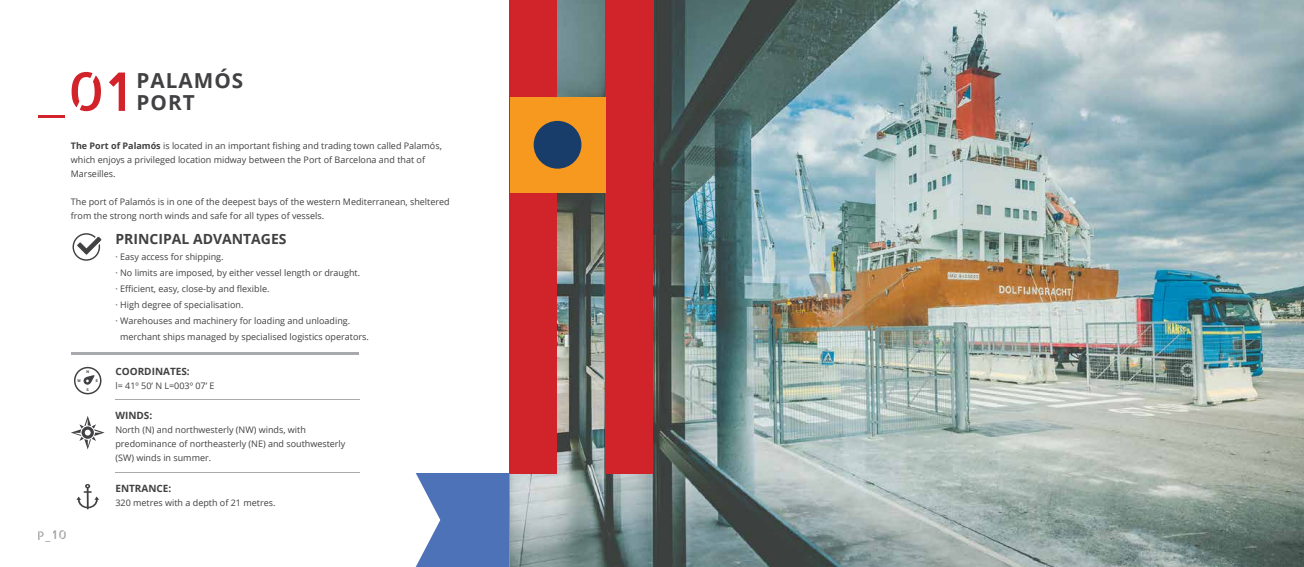
<style>
.page{position:relative;width:1304px;height:567px;background:#fff}
.page>*{position:absolute;margin:0;border:0;box-sizing:border-box;transform-origin:0 0}
.t1{font:53.3px "Allerta Stencil";color:#d2232a}
.t2{font:700 20.7px "Open Sans";letter-spacing:.05em;color:#414042}
.t3{font:700 14px "Open Sans";color:#414042}
.t4{font:12px "Allerta Stencil";color:#696869}
.t5{font:700 10px "Open Sans";color:#414042}
.t6{font:9px/14px "Open Sans";color:#414042}
.t7{font:700 3.8px "Roboto";color:#414042}
.s1{font-family:"Myriad Pro"}
.s2{font-weight:700}
.s3{font-family:"Open Sans";font-weight:700}
</style>
<div class="page">
<hr style="left:71px;top:352px;width:288px;height:3px;background:#a7a9ac">
<hr style="left:115px;top:400px;width:245px;height:1px;background:#a7a9ac">
<hr style="left:115px;top:473px;width:245px;height:1px;background:#a7a9ac">
<svg style="left:71px;top:416px;width:34px;height:33px"></svg>
<svg style="left:76px;top:484px;width:23px;height:25px"></svg>
<img style="left:511px;top:0;width:793px;height:567px">
<div style="left:74px;top:367px;width:27px;height:27px;border:1px solid #414042;border-radius:50%"></div>
<svg style="left:83px;top:375px;width:12px;height:10px"></svg>
<div style="left:73px;top:233px;width:27px;height:28px;border:1px solid #414042;border-radius:50%"></div>
<svg style="left:74px;top:233px;width:28px;height:25px"></svg>
<div style="left:510px;top:0;width:47px;height:473px;background:#d0232a"></div>
<div style="left:605px;top:0;width:47px;height:473px;background:#d0232a"></div>
<svg style="left:416px;top:473px;width:95px;height:94px;background:#6584c0"></svg>
<div style="left:510px;top:97px;width:95px;height:96px;background:#f8991f"></div>
<div style="left:534px;top:121px;width:47px;height:48px;background:#193d6a;border-radius:50%"></div>
<h1 class="t1" style="left:38px;top:56px;width:92px"><span class="s1">_</span>01</h1>
<h2 class="t2" style="left:137px;top:65px;width:108px">PALAMÓS</h2>
<h2 class="t2" style="left:137px;top:88px;width:60px">PORT</h2>
<p class="t6" style="left:71px;top:139px;width:373px"><span class="s2">The Port of Palamós</span> is located in an important fishing and trading town called Palamós, which enjoys a privileged location midway between the Port of Barcelona and that of<br>Marseilles.</p>
<p class="t6" style="left:71px;top:195px;width:380px">The port of Palamós is in one of the deepest bays of the western Mediterranean, sheltered from the strong north winds and safe for all types of vessels.</p>
<p class="t7" style="left:86px;top:369px;width:4px">N</p>
<p class="t7" style="left:87px;top:387px;width:4px">S</p>
<p class="t7" style="left:78px;top:378px;width:5px">W</p>
<p class="t7" style="left:96px;top:378px;width:4px">E</p>
<h3 class="t4" style="left:38px;top:527px;width:31px">P<span class="s3">_</span> 10</h3>
<h3 class="t3" style="left:115px;top:229px;width:173px">PRINCIPAL ADVANTAGES</h3>
<p class="t6" style="left:115px;top:250px;width:110px">· Easy access for shipping.</p>
<p class="t6" style="left:115px;top:266px;width:246px">· No limits are imposed, by either vessel length or draught.</p>
<p class="t6" style="left:115px;top:282px;width:156px">· Efficient, easy, close-by and flexible.</p>
<p class="t6" style="left:115px;top:298px;width:129px">· High degree of specialisation.</p>
<p class="t6" style="left:115px;top:314px;width:236px">· Warehouses and machinery for loading and unloading.</p>
<p class="t6" style="left:120px;top:330px;width:250px">merchant ships managed by specialised logistics operators.</p>
<p class="t5" style="left:115px;top:365px;width:76px">COORDINATES:</p>
<p class="t6" style="left:115px;top:379px;width:101px">l= 41º 50’ N L=003º 07’ E</p>
<p class="t5" style="left:115px;top:408px;width:38px">WINDS:</p>
<p class="t6" style="left:115px;top:422px;width:231px">North (N) and northwesterly (NW) winds, with predominance of northeasterly (NE) and southwesterly (SW) winds in summer.</p>
<p class="t5" style="left:115px;top:482px;width:57px">ENTRANCE:</p>
<p class="t6" style="left:115px;top:496px;width:161px">320 metres with a depth of 21 metres.</p>
</div>
